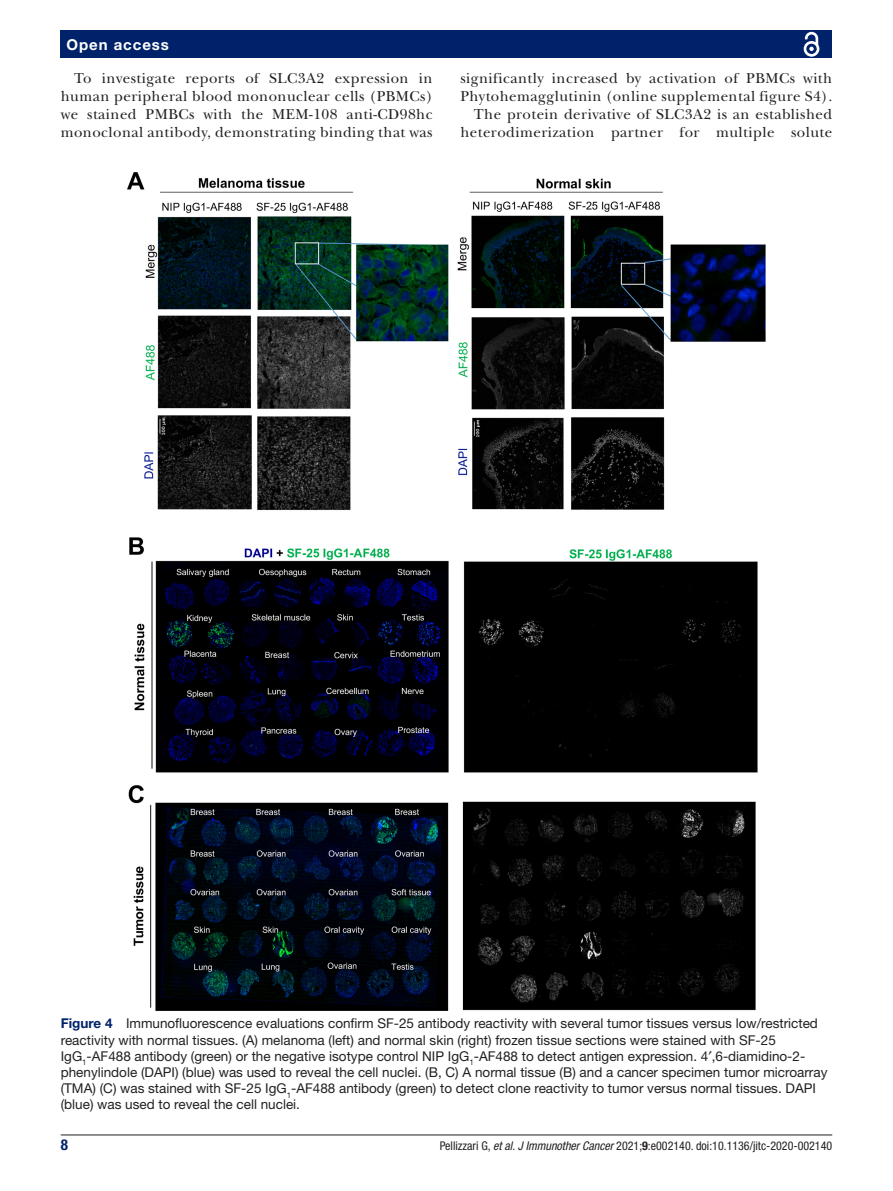
<style>
.page{position:relative;width:893px;height:1191px;background:#fff}
.page>*{position:absolute;margin:0;border:0;box-sizing:border-box;transform-origin:0 0}
.t1{font:15px/18px "New Baskerville";letter-spacing:.03em;color:#231f20;text-align:justify}
.t2{font:700 15px "Helvetica Neue LT Std";letter-spacing:.065em;color:#fff}
.t3{font:700 condensed 15px "Helvetica Neue LT Std";color:#00226b}
.t4{font:13.5px/16.2px "Helvetica Neue LT Std";color:#231f20}
.t5{font:condensed 12px "Helvetica Neue LT Std";color:#231f20}
.s1{font-weight:700;color:#00226b}
.s2{font-style:italic}
.s3{font-weight:700}
</style>
<div class="page">
<hr style="left:61px;top:1134px;width:771px;height:1px;background:#231f20">
<div style="left:61px;top:31px;width:771px;height:27px;background:#00226b"></div>
<svg style="left:803px;top:31px;width:17px;height:26px"></svg>
<img style="left:128px;top:173px;width:637px;height:837px">
<p class="t2" style="left:66px;top:35px;width:104px">Open access</p>
<p class="t1" style="left:61px;top:69px;width:373px;text-indent:14px">To investigate reports of SLC3A2 expression in human peripheral blood mononuclear cells (PBMCs) we stained PMBCs with the MEM-108 anti-CD98hc monoclonal antibody, demonstrating binding that was</p>
<p class="t1" style="left:460px;top:69px;width:373px;text-align:right">significantly increased by activation of PBMCs with Phytohemagglutinin (online supplemental figure S4).<br>The protein derivative of SLC3A2 is an established heterodimerization partner for multiple solute</p>
<p class="t4" style="left:61px;top:1015px;width:768px"><span class="s1">Figure 4</span> Immunofluorescence evaluations confirm SF-25 antibody reactivity with several tumor tissues versus low/restricted reactivity with normal tissues. (A) melanoma (left) and normal skin (right) frozen tissue sections were stained with SF-25<br>IgG<sub>1</sub>-AF488 antibody (green) or the negative isotype control NIP IgG<sub>1</sub>-AF488 to detect antigen expression. 4 ,6-diamidino-2- phenylindole (DAPI) (blue) was used to reveal the cell nuclei. (B, C) A normal tissue (B) and a cancer specimen tumor microarray (TMA) (C) was stained with SF-25 IgG<sub>1</sub>-AF488 antibody (green) to detect clone reactivity to tumor versus normal tissues. DAPI (blue) was used to reveal the cell nuclei.</p>
<p class="t3" style="left:61px;top:1135px;width:9px">8</p>
<p class="t5" style="left:440px;top:1138px;width:394px">Pellizzari G, <span class="s2">et al</span>. <span class="s2">J Immunother Cancer</span> 2021;<span class="s3">9</span>:e002140. doi:10.1136/jitc-2020-002140</p>
</div>
